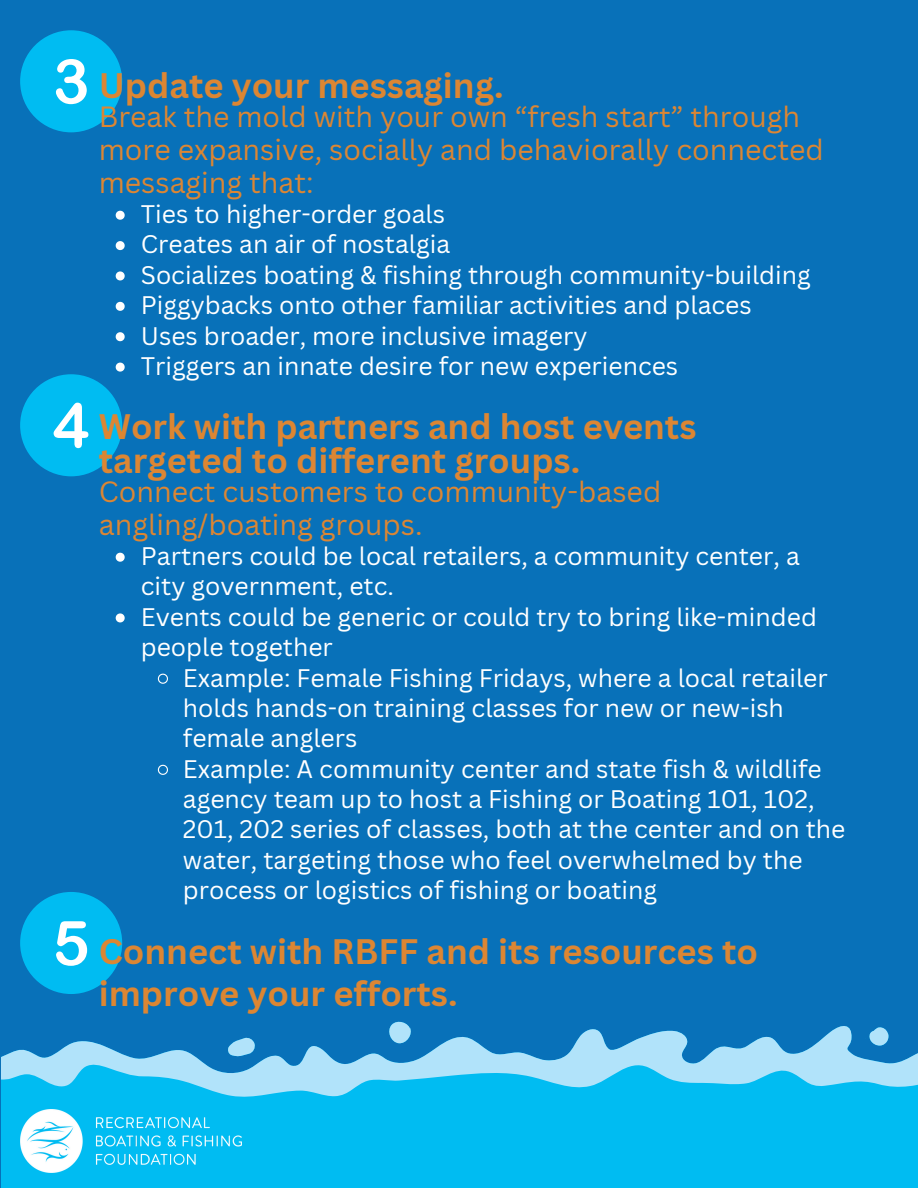
<style>
.page{position:relative;width:918px;height:1188px;background:#0871b9}
.page>*{position:absolute;margin:0;border:0;box-sizing:border-box;transform-origin:0 0}
.t1{font:700 34.5px/33.8px "Canva Sans";color:#dc8633}
.t2{font:28.5px/32.7px "Canva Sans";color:#dc8633}
.t3{font:24.75px/30.3px "Canva Sans";color:#fff}
</style>
<div class="page">
<div style="left:20px;top:892px;width:102px;height:102px;background:#00bcf2;border-radius:50%"></div>
<svg style="left:56px;top:921px;width:31px;height:45px"></svg>
<div style="left:20px;top:30px;width:102px;height:102px;background:#00bcf2;border-radius:50%"></div>
<svg style="left:56px;top:59px;width:31px;height:45px"></svg>
<div style="left:20px;top:374px;width:102px;height:102px;background:#00bcf2;border-radius:50%"></div>
<svg style="left:54px;top:403px;width:34px;height:45px"></svg>
<svg style="left:116px;top:553px;width:9px;height:9px"></svg>
<svg style="left:116px;top:613px;width:9px;height:9px"></svg>
<svg style="left:157px;top:673px;width:11px;height:11px"></svg>
<svg style="left:157px;top:764px;width:11px;height:11px"></svg>
<div style="left:1px;top:1100px;width:917px;height:88px;background:#00bcf2"></div>
<svg style="left:1px;top:1021px;width:917px;height:79px"></svg>
<svg style="left:865px;top:1027px;width:24px;height:20px"></svg>
<img style="left:20px;top:1109px;width:222px;height:63px">
<svg style="left:116px;top:211px;width:9px;height:9px"></svg>
<svg style="left:116px;top:241px;width:9px;height:9px"></svg>
<svg style="left:116px;top:271px;width:9px;height:9px"></svg>
<svg style="left:116px;top:302px;width:9px;height:9px"></svg>
<svg style="left:116px;top:332px;width:9px;height:9px"></svg>
<svg style="left:116px;top:363px;width:9px;height:9px"></svg>
<p class="t1" style="left:99px;top:68px;width:406px">Update your messaging.</p>
<p class="t2" style="left:99px;top:100px;width:726px">Break the mold with your own “fresh start” through more expansive, socially and behaviorally connected messaging that:</p>
<h2 class="t3" style="left:141px;top:198px;width:306px">Ties to higher-order goals</h2>
<p class="t3" style="left:141px;top:229px;width:311px">Creates an air of nostalgia</p>
<p class="t3" style="left:141px;top:259px;width:671px">Socializes boating &amp; fishing through community-building</p>
<p class="t3" style="left:141px;top:289px;width:612px">Piggybacks onto other familiar activities and places</p>
<p class="t3" style="left:141px;top:320px;width:448px">Uses broader, more inclusive imagery</p>
<p class="t3" style="left:141px;top:350px;width:539px">Triggers an innate desire for new experiences</p>
<p class="t1" style="left:99px;top:409px;width:599px">Work with partners and host events targeted to different groups.</p>
<h3 class="t2" style="left:99px;top:475px;width:564px">Connect customers to community-based angling/boating groups.</h3>
<p class="t3" style="left:141px;top:540px;width:660px">Partners could be local retailers, a community center, a city government, etc.</p>
<p class="t3" style="left:141px;top:601px;width:678px">Events could be generic or could try to bring like-minded people together</p>
<p class="t3" style="left:183px;top:662px;width:646px">Example: Female Fishing Fridays, where a local retailer holds hands-on training classes for new or new-ish female anglers</p>
<p class="t3" style="left:183px;top:753px;width:664px">Example: A community center and state fish &amp; wildlife agency team up to host a Fishing or Boating 101, 102, 201, 202 series of classes, both at the center and on the water, targeting those who feel overwhelmed by the process or logistics of fishing or boating</p>
<p class="t1" style="left:99px;top:929px;width:661px;line-height:42.8px">Connect with RBFF and its resources to improve your efforts.</p>
</div>
